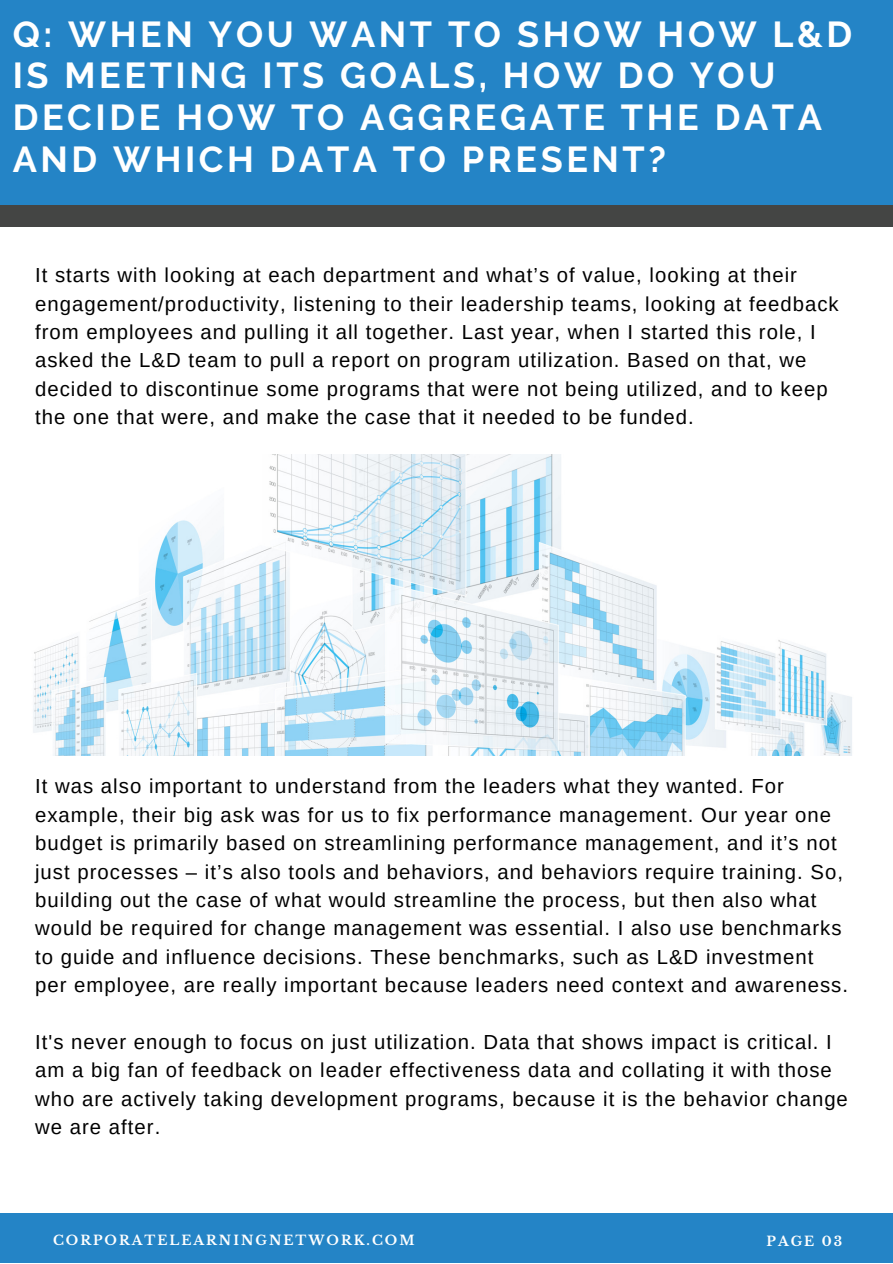
<style>
.page{position:relative;width:893px;height:1264px;background:#fff}
.page>*{position:absolute;margin:0;border:0;box-sizing:border-box;transform-origin:0 0}
.t1{font:700 36px/41.5px "Raleway";letter-spacing:.1em;color:#fff}
.t2{font:20.25px/28.3px "Arimo";letter-spacing:.05em;color:#000}
.t3{font:700 13.2px "Libre Baskerville";letter-spacing:.15em;color:#fff}
</style>
<div class="page">
<div style="left:0;top:1213px;width:892px;height:49px;background:#2484c6"></div>
<div style="left:0;top:0;width:472px;height:226px;background:#444544"></div>
<div style="left:420px;top:0;width:472px;height:226px;background:#444544"></div>
<div style="left:0;top:0;width:892px;height:205px;background:#2484c6"></div>
<img style="left:33px;top:454px;width:819px;height:301px">
<h1 class="t1" style="left:13px;top:13px;width:840px">Q: WHEN YOU WANT TO SHOW HOW L&amp;D<br>IS MEETING ITS GOALS, HOW DO YOU<br>DECIDE HOW TO AGGREGATE THE DATA<br>AND WHICH DATA TO PRESENT?</h1>
<p class="t2" style="left:35px;top:261px;width:805px">It starts with looking at each department and what’s of value, looking at their engagement/productivity, listening to their leadership teams, looking at feedback from employees and pulling it all together. Last year, when I started this role, I asked the L&amp;D team to pull a report on program utilization. Based on that, we decided to discontinue some programs that were not being utilized, and to keep the one that were, and make the case that it needed to be funded.</p>
<p class="t2" style="left:35px;top:772px;width:814px">It was also important to understand from the leaders what they wanted. For example, their big ask was for us to fix performance management. Our year one budget is primarily based on streamlining performance management, and it’s not just processes – it’s also tools and behaviors, and behaviors require training. So, building out the case of what would streamline the process, but then also what would be required for change management was essential. I also use benchmarks to guide and influence decisions. These benchmarks, such as L&amp;D investment per employee, are really important because leaders need context and awareness.</p>
<p class="t2" style="left:35px;top:1027px;width:814px">It's never enough to focus on just utilization. Data that shows impact is critical. I am a big fan of feedback on leader effectiveness data and collating it with those who are actively taking development programs, because it is the behavior change we are after.</p>
<p class="t3" style="left:53px;top:1232px;width:363px">CORPORATELEARNINGNETWORK.COM</p>
<p class="t3" style="left:766px;top:1232px;width:77px">PAGE 03</p>
</div>
